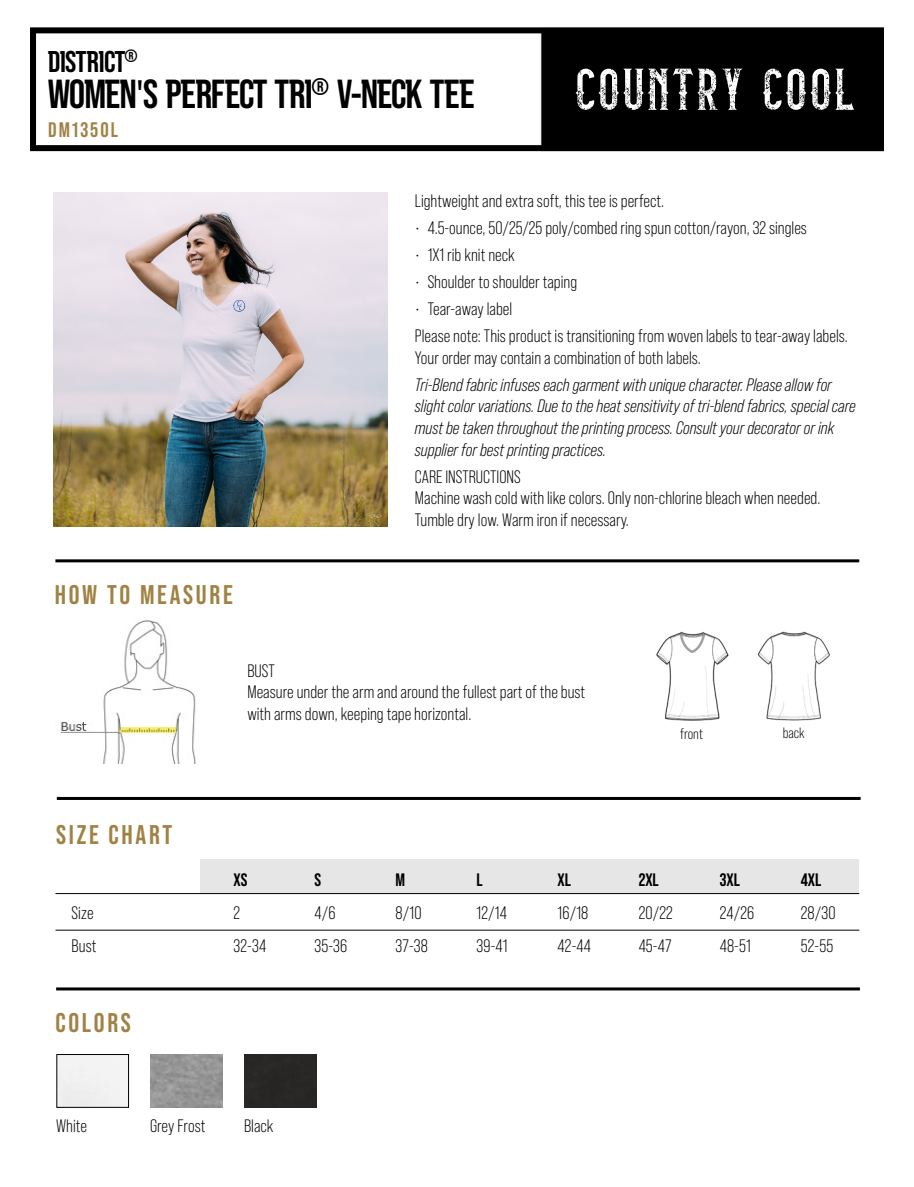
<style>
.page{position:relative;width:914px;height:1187px;background:#fff}
.page>*{position:absolute;margin:0;border:0;box-sizing:border-box;transform-origin:0 0}
.t1{font:40.5px "ENGINE Regular";letter-spacing:-.01em;color:#000}
.t2{font:30px "ENGINE Regular";color:#000}
.t3{font:700 27px "Bebas Neue Pro";letter-spacing:.1em;color:#a18245}
.t4{font:700 21px "Bebas Neue Pro";letter-spacing:.1em;color:#a18245}
.t5{font:18px/21.6px "Bebas Neue Pro";color:#000}
.t6{font:italic 18px/21.6px "Bebas Neue Pro";color:#000}
.t7{font:700 18px "Bebas Neue Pro";color:#000}
.t8{font:15px "Bebas Neue Pro";color:#000}
.s1{font-family:"Myriad Pro"}
</style>
<div class="page">
<img style="left:60px;top:620px;width:136px;height:143px">
<img style="left:54px;top:193px;width:333px;height:334px">
<svg style="left:30px;top:27px;width:853px;height:124px"></svg>
<svg style="left:575px;top:69px;width:167px;height:41px"></svg>
<svg style="left:762px;top:69px;width:91px;height:41px"></svg>
<hr style="left:55px;top:559px;width:804px;height:3px;background:#000">
<img style="left:656px;top:631px;width:73px;height:90px">
<img style="left:757px;top:631px;width:73px;height:90px">
<hr style="left:56px;top:987px;width:803px;height:3px;background:#000">
<hr style="left:57px;top:797px;width:803px;height:3px;background:#000">
<div style="left:57px;top:1054px;width:72px;height:53px;border:1px solid #000"></div>
<div style="left:200px;top:859px;width:659px;height:34px;background:#e6e6e6"></div>
<hr style="left:55px;top:893px;width:804px;height:1px;background:#000">
<hr style="left:55px;top:929px;width:804px;height:1px;background:#000">
<img style="left:151px;top:1054px;width:71px;height:53px">
<div style="left:245px;top:1054px;width:71px;height:53px;background:#292725"></div>
<h2 class="t2" style="left:48px;top:48px;width:91px">DISTRICT<sup>®</sup></h2>
<h1 class="t1" style="left:48px;top:76px;width:427px">WOMEN<span class="s1">'</span>S PERFECT TRI<sup>®</sup> V-NECK TEE</h1>
<p class="t4" style="left:48px;top:117px;width:72px">DM1350L</p>
<h3 class="t3" style="left:55px;top:579px;width:179px">HOW TO MEASURE</h3>
<p class="t5" style="left:415px;top:190px;width:251px">Lightweight and extra soft, this tee is perfect.</p>
<p class="t5" style="left:415px;top:217px;width:393px">• 4.5-ounce, 50/25/25 poly/combed ring spun cotton/rayon, 32 singles</p>
<p class="t5" style="left:415px;top:244px;width:101px">• 1X1 rib knit neck</p>
<p class="t5" style="left:415px;top:271px;width:164px">• Shoulder to shoulder taping</p>
<p class="t5" style="left:415px;top:295px;width:434px;line-height:27px">• Tear-away label<br>Please note: This product is transitioning from woven labels to tear-away labels.</p>
<p class="t5" style="left:415px;top:347px;width:287px">Your order may contain a combination of both labels.</p>
<p class="t6" style="left:415px;top:374px;width:442px">Tri-Blend fabric infuses each garment with unique character. Please allow for slight color variations. Due to the heat sensitivity of tri-blend fabrics, special care must be taken throughout the printing process. Consult your decorator or ink supplier for best printing practices.</p>
<p class="t5" style="left:415px;top:465px;width:407px">CARE INSTRUCTIONS<br>Machine wash cold with like colors. Only non-chlorine bleach when needed.<br>Tumble dry low. Warm iron if necessary.</p>
<p class="t5" style="left:247px;top:660px;width:339px">BUST<br>Measure under the arm and around the fullest part of the bust with arms down, keeping tape horizontal.</p>
<p class="t8" style="left:680px;top:726px;width:24px">front</p>
<p class="t8" style="left:782px;top:725px;width:24px">back</p>
<h3 class="t3" style="left:56px;top:819px;width:118px">SIZE CHART</h3>
<p class="t7" style="left:233px;top:869px;width:15px">XS</p>
<p class="t7" style="left:314px;top:869px;width:8px">S</p>
<p class="t7" style="left:395px;top:869px;width:11px">M</p>
<p class="t7" style="left:476px;top:869px;width:8px">L</p>
<p class="t7" style="left:557px;top:869px;width:15px">XL</p>
<p class="t7" style="left:638px;top:869px;width:22px">2XL</p>
<p class="t7" style="left:719px;top:869px;width:22px">3XL</p>
<p class="t7" style="left:800px;top:869px;width:22px">4XL</p>
<p class="t5" style="left:71px;top:901px;width:24px">Size</p>
<p class="t5" style="left:233px;top:901px;width:8px">2</p>
<p class="t5" style="left:314px;top:901px;width:22px">4/6</p>
<p class="t5" style="left:395px;top:901px;width:27px">8/10</p>
<p class="t5" style="left:476px;top:901px;width:32px">12/14</p>
<p class="t5" style="left:557px;top:901px;width:32px">16/18</p>
<p class="t5" style="left:638px;top:901px;width:36px">20/22</p>
<p class="t5" style="left:719px;top:901px;width:36px">24/26</p>
<p class="t5" style="left:800px;top:901px;width:36px">28/30</p>
<p class="t5" style="left:71px;top:934px;width:27px">Bust</p>
<p class="t5" style="left:233px;top:934px;width:34px">32-34</p>
<p class="t5" style="left:314px;top:934px;width:34px">35-36</p>
<p class="t5" style="left:395px;top:934px;width:34px">37-38</p>
<p class="t5" style="left:476px;top:934px;width:33px">39-41</p>
<p class="t5" style="left:557px;top:934px;width:35px">42-44</p>
<p class="t5" style="left:638px;top:934px;width:34px">45-47</p>
<p class="t5" style="left:719px;top:934px;width:33px">48-51</p>
<p class="t5" style="left:800px;top:934px;width:34px">52-55</p>
<h3 class="t3" style="left:55px;top:1007px;width:77px">COLORS</h3>
<p class="t5" style="left:56px;top:1114px;width:32px">White</p>
<p class="t5" style="left:150px;top:1114px;width:57px">Grey Frost</p>
<p class="t5" style="left:244px;top:1114px;width:31px">Black</p>
</div>
